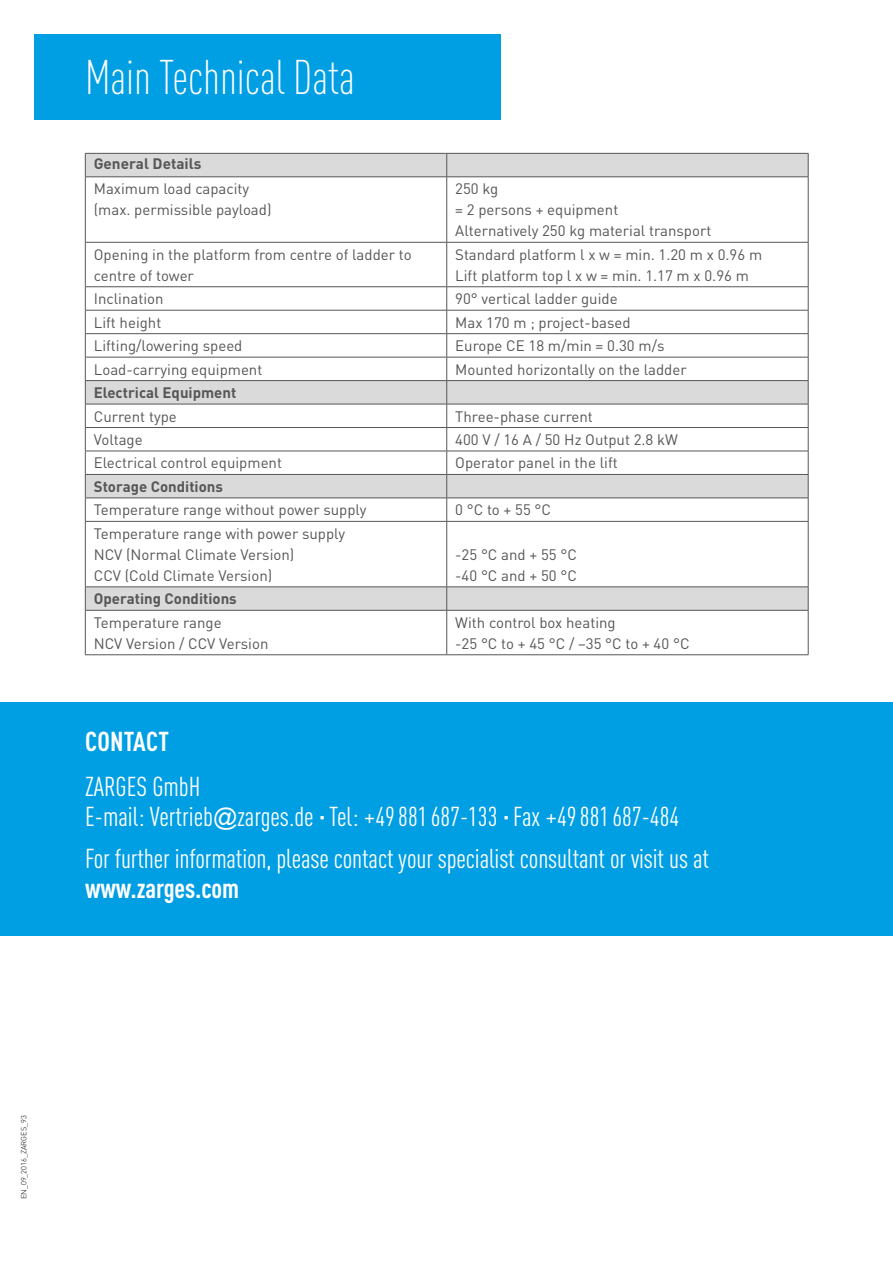
<style>
.page{position:relative;width:893px;height:1263px;background:#fff}
.page>*{position:absolute;margin:0;border:0;box-sizing:border-box;transform-origin:0 0}
.t1{font:300 condensed 48px "DIN Pro";color:#fff}
.t2{font:condensed 27px/30px "DIN Pro";letter-spacing:-.005em;color:#fff}
.t3{font:700 condensed 27px "DIN Pro";letter-spacing:-.005em;color:#fff}
.t4{font:15px/21px "DIN Pro";color:#565656}
.t5{font:700 15px "DIN Pro";color:#565656}
.t6{font:300 7.5px "DIN Pro";color:#000}
.s1{font-family:"Arial Unicode MS";font-stretch:normal;font-size:24px}
</style>
<div class="page">
<div style="left:0;top:702px;width:893px;height:233px;background:#009ee3"></div>
<div style="left:34px;top:34px;width:467px;height:85px;background:#009ee3"></div>
<svg style="left:86px;top:154px;width:722px;height:456px"></svg>
<svg style="left:446px;top:154px;width:1px;height:23px"></svg>
<hr style="left:85px;top:177px;width:362px;height:1px;background:#565656">
<hr style="left:85px;top:242px;width:362px;height:1px;background:#565656">
<hr style="left:446px;top:243px;width:1px;height:43px;background:#565656">
<hr style="left:85px;top:286px;width:362px;height:1px;background:#565656">
<hr style="left:447px;top:286px;width:361px;height:1px;background:#565656">
<hr style="left:85px;top:310px;width:362px;height:1px;background:#565656">
<hr style="left:447px;top:310px;width:361px;height:1px;background:#565656">
<hr style="left:85px;top:333px;width:362px;height:1px;background:#565656">
<hr style="left:447px;top:333px;width:361px;height:1px;background:#565656">
<hr style="left:85px;top:357px;width:362px;height:1px;background:#565656">
<hr style="left:447px;top:357px;width:361px;height:1px;background:#565656">
<hr style="left:85px;top:380px;width:362px;height:1px;background:#565656">
<hr style="left:447px;top:380px;width:361px;height:1px;background:#565656">
<hr style="left:85px;top:404px;width:362px;height:1px;background:#565656">
<hr style="left:447px;top:404px;width:361px;height:1px;background:#565656">
<hr style="left:85px;top:427px;width:362px;height:1px;background:#565656">
<hr style="left:447px;top:427px;width:361px;height:1px;background:#565656">
<hr style="left:85px;top:451px;width:362px;height:1px;background:#565656">
<hr style="left:447px;top:451px;width:361px;height:1px;background:#565656">
<hr style="left:85px;top:474px;width:362px;height:1px;background:#565656">
<hr style="left:447px;top:474px;width:361px;height:1px;background:#565656">
<hr style="left:85px;top:498px;width:362px;height:1px;background:#565656">
<hr style="left:447px;top:498px;width:361px;height:1px;background:#565656">
<svg style="left:446px;top:287px;width:1px;height:234px"></svg>
<hr style="left:85px;top:521px;width:362px;height:1px;background:#565656">
<hr style="left:447px;top:521px;width:361px;height:1px;background:#565656">
<hr style="left:446px;top:522px;width:1px;height:65px;background:#565656">
<hr style="left:85px;top:587px;width:362px;height:1px;background:#565656">
<hr style="left:447px;top:587px;width:361px;height:1px;background:#565656">
<svg style="left:446px;top:587px;width:1px;height:23px"></svg>
<hr style="left:85px;top:610px;width:362px;height:1px;background:#565656">
<hr style="left:447px;top:610px;width:361px;height:1px;background:#565656">
<hr style="left:446px;top:610px;width:1px;height:44px;background:#565656">
<hr style="left:85px;top:654px;width:362px;height:1px;background:#565656">
<hr style="left:447px;top:654px;width:361px;height:1px;background:#565656">
<hr style="left:85px;top:153px;width:362px;height:1px;background:#565656">
<svg style="left:85px;top:154px;width:1px;height:23px"></svg>
<hr style="left:447px;top:153px;width:361px;height:1px;background:#565656">
<svg style="left:808px;top:154px;width:1px;height:23px"></svg>
<hr style="left:85px;top:177px;width:1px;height:65px;background:#565656">
<hr style="left:85px;top:243px;width:1px;height:43px;background:#565656">
<hr style="left:808px;top:243px;width:1px;height:43px;background:#565656">
<svg style="left:85px;top:287px;width:1px;height:234px"></svg>
<svg style="left:808px;top:287px;width:1px;height:234px"></svg>
<hr style="left:85px;top:522px;width:1px;height:65px;background:#565656">
<hr style="left:808px;top:522px;width:1px;height:65px;background:#565656">
<svg style="left:85px;top:587px;width:1px;height:23px"></svg>
<svg style="left:808px;top:587px;width:1px;height:23px"></svg>
<hr style="left:85px;top:610px;width:1px;height:44px;background:#565656">
<hr style="left:808px;top:610px;width:1px;height:44px;background:#565656">
<hr style="left:447px;top:177px;width:361px;height:1px;background:#565656">
<hr style="left:446px;top:177px;width:1px;height:65px;background:#565656">
<hr style="left:808px;top:177px;width:1px;height:65px;background:#565656">
<hr style="left:447px;top:242px;width:361px;height:1px;background:#565656">
<h1 class="t1" style="left:85px;top:49px;width:271px">Main Technical Data</h1>
<p class="t5" style="left:94px;top:154px;width:109px">General Details</p>
<p class="t4" style="left:94px;top:178px;width:179px">Maximum load capacity (max. permissible payload)</p>
<p class="t4" style="left:455px;top:178px;width:258px">250 kg<br>= 2 persons + equipment<br>Alternatively 250 kg material transport</p>
<p class="t4" style="left:94px;top:243px;width:319px">Opening in the platform from centre of ladder to centre of tower</p>
<p class="t4" style="left:455px;top:243px;width:308px">Standard platform l x w = min. 1.20 m x 0.96 m<br>Lift platform top l x w = min. 1.17 m x 0.96 m</p>
<p class="t4" style="left:94px;top:288px;width:71px">Inclination</p>
<p class="t4" style="left:455px;top:288px;width:164px">90° vertical ladder guide</p>
<p class="t4" style="left:94px;top:311px;width:69px">Lift height</p>
<p class="t4" style="left:455px;top:311px;width:177px">Max 170 m ; project-based</p>
<p class="t4" style="left:94px;top:335px;width:150px">Lifting/lowering speed</p>
<p class="t4" style="left:455px;top:335px;width:211px">Europe CE 18 m/min = 0.30 m/s</p>
<p class="t4" style="left:94px;top:358px;width:170px">Load-carrying equipment</p>
<p class="t4" style="left:455px;top:358px;width:233px">Mounted horizontally on the ladder</p>
<p class="t5" style="left:94px;top:382px;width:144px">Electrical Equipment</p>
<p class="t4" style="left:94px;top:405px;width:85px">Current type</p>
<p class="t4" style="left:455px;top:405px;width:139px">Three-phase current</p>
<p class="t4" style="left:94px;top:428px;width:50px">Voltage</p>
<p class="t4" style="left:455px;top:428px;width:224px">400 V / 16 A / 50 Hz Output 2.8 kW</p>
<p class="t4" style="left:94px;top:452px;width:190px">Electrical control equipment</p>
<p class="t4" style="left:455px;top:452px;width:164px">Operator panel in the lift</p>
<p class="t5" style="left:94px;top:476px;width:131px">Storage Conditions</p>
<p class="t4" style="left:94px;top:499px;width:274px">Temperature range without power supply</p>
<p class="t4" style="left:455px;top:499px;width:97px">0 °C to + 55 °C</p>
<p class="t4" style="left:94px;top:522px;width:253px">Temperature range with power supply<br>NCV (Normal Climate Version)<br>CCV (Cold Climate Version)</p>
<p class="t4" style="left:455px;top:543px;width:123px">-25 °C and + 55 °C -40 °C and + 50 °C</p>
<p class="t5" style="left:94px;top:589px;width:145px">Operating Conditions</p>
<p class="t4" style="left:94px;top:611px;width:176px">Temperature range<br>NCV Version / CCV Version</p>
<p class="t4" style="left:455px;top:611px;width:236px">With control box heating<br>-25 °C to + 45 °C / –35 °C to + 40 °C</p>
<h2 class="t3" style="left:85px;top:725px;width:85px">CONTACT</h2>
<h2 class="t2" style="left:85px;top:771px;width:596px">ZARGES GmbH<br>E-mail: Vertrieb<span class="s1">@</span>zarges.de ·Tel: +49881687-133 ·Fax +49881687-484</h2>
<h2 class="t2" style="left:85px;top:843px;width:626px">For further information, please contact your specialist consultant or visit us at</h2>
<h2 class="t3" style="left:85px;top:872px;width:156px">www.zarges.com</h2>
<p class="t6" style="left:19px;top:1199px;width:85px;rotate:-90deg">EN_09_2016_ZARGES_93</p>
</div>
